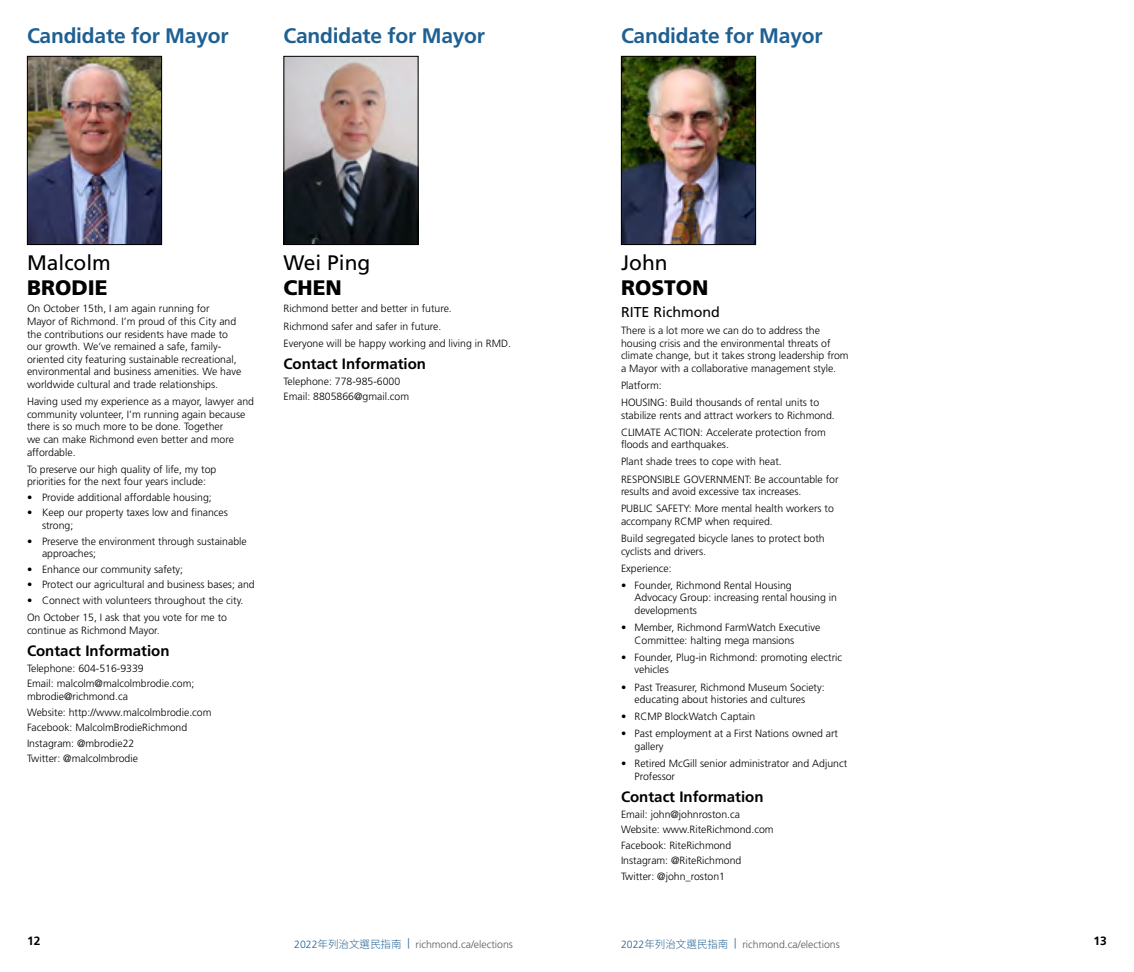
<style>
.page{position:relative;width:1134px;height:972px;background:#fff}
.page>*{position:absolute;margin:0;border:0;box-sizing:border-box;transform-origin:0 0}
.t1{font:700 21px "Frutiger LT Std";letter-spacing:-.01em;color:#1f6092}
.t2{font:21px "Frutiger LT Std";color:#000}
.t3{font:900 21px "Frutiger LT Std";color:#000}
.t4{font:700 15px "Frutiger LT Std";color:#000}
.t5{font:14.25px "Frutiger LT Std";color:#000}
.t6{font:700 12px "Frutiger LT Std";color:#000}
.t7{font:300 10.5px/12.6px "Frutiger LT Std";color:#000}
.t8{font:300 10.5px "Frutiger LT Std";color:#58595b}
.t9{font:300 10.5px "Source Han Sans TW";color:#1f6092}
.s1{color:#1f6092}
.s2{font-family:"Source Han Sans TW";color:#1f6092}
.s3{font-family:"Frutiger LT Std"}
</style>
<div class="page">
<img style="left:29px;top:58px;width:131px;height:185px">
<div style="left:27px;top:56px;width:135px;height:189px;border:1px solid #000"></div>
<img style="left:286px;top:58px;width:130px;height:185px">
<div style="left:284px;top:56px;width:134px;height:189px;border:1px solid #000"></div>
<img style="left:623px;top:58px;width:131px;height:185px">
<div style="left:621px;top:56px;width:135px;height:189px;border:1px solid #000"></div>
<h1 class="t1" style="left:27px;top:23px;width:203px">Candidate for Mayor</h1>
<h1 class="t1" style="left:284px;top:23px;width:203px">Candidate for Mayor</h1>
<h1 class="t2" style="left:27px;top:251px;width:85px">Malcolm</h1>
<h1 class="t3" style="left:27px;top:275px;width:82px">BRODIE</h1>
<p class="t7" style="left:27px;top:303px;width:216px">On October 15th, I am again running for<br>Mayor of Richmond. I’m proud of this City and the contributions our residents have made to our growth. We’ve remained a safe, family&shy;oriented city featuring sustainable recreational, environmental and business amenities. We have worldwide cultural and trade relationships.</p>
<p class="t7" style="left:27px;top:395px;width:229px">Having used my experience as a mayor, lawyer and community volunteer, I’m running again because there is so much more to be done. Together<br>we can make Richmond even better and more affordable.</p>
<p class="t7" style="left:27px;top:463px;width:191px">To preserve our high quality of life, my top priorities for the next four years include:</p>
<p class="t7" style="left:27px;top:491px;width:186px">• Provide additional affordable housing;</p>
<p class="t7" style="left:42px;top:507px;width:187px;text-indent:-15px">• Keep our property taxes low and finances strong;</p>
<p class="t7" style="left:42px;top:535px;width:206px;text-indent:-15px">• Preserve the environment through sustainable approaches;</p>
<p class="t7" style="left:27px;top:563px;width:158px">• Enhance our community safety;</p>
<p class="t7" style="left:27px;top:579px;width:229px">• Protect our agricultural and business bases; and</p>
<p class="t7" style="left:27px;top:592px;width:218px;line-height:17.1px">• Connect with volunteers throughout the city.<br>On October 15, I ask that you vote for me to</p>
<p class="t7" style="left:27px;top:624px;width:134px">continue as Richmond Mayor.</p>
<h2 class="t4" style="left:27px;top:642px;width:144px">Contact Information</h2>
<p class="t7" style="left:27px;top:661px;width:169px;line-height:15.6px">Telephone: 604-516-9339<br>Email: malcolm@malcolmbrodie.com;</p>
<p class="t7" style="left:27px;top:689px;width:186px;line-height:15.6px">mbrodie@richmond.ca<br>Website: http://www.malcolmbrodie.com<br>Facebook: MalcolmBrodieRichmond<br>Instagram: @mbrodie22<br>Twitter: @malcolmbrodie</p>
<h1 class="t2" style="left:284px;top:251px;width:88px">Wei Ping</h1>
<h1 class="t3" style="left:284px;top:275px;width:60px">CHEN</h1>
<p class="t7" style="left:284px;top:300px;width:229px;line-height:17.1px">Richmond better and better in future.<br>Richmond safer and safer in future.<br>Everyone will be happy working and living in RMD.</p>
<h2 class="t4" style="left:284px;top:355px;width:144px">Contact Information</h2>
<p class="t7" style="left:284px;top:373px;width:127px;line-height:15.6px">Telephone: 778-985-6000<br>Email: 8805866@gmail.com</p>
<h1 class="t1" style="left:621px;top:23px;width:203px">Candidate for Mayor</h1>
<h1 class="t2" style="left:621px;top:251px;width:48px">John</h1>
<h1 class="t3" style="left:621px;top:275px;width:89px">ROSTON</h1>
<h3 class="t5" style="left:621px;top:304px;width:100px">RITE Richmond</h3>
<p class="t7" style="left:621px;top:324px;width:229px">There is a lot more we can do to address the housing crisis and the environmental threats of climate change, but it takes strong leadership from a Mayor with a collaborative management style.</p>
<p class="t7" style="left:621px;top:377px;width:200px;line-height:17.1px">Platform:<br>HOUSING: Build thousands of rental units to</p>
<p class="t7" style="left:621px;top:407px;width:215px;line-height:17.1px">stabilize rents and attract workers to Richmond.<br>CLIMATE ACTION: Accelerate protection from</p>
<p class="t7" style="left:621px;top:436px;width:219px;line-height:17.1px">floods and earthquakes.<br>Plant shade trees to cope with heat.<br>RESPONSIBLE GOVERNMENT: Be accountable for</p>
<p class="t7" style="left:621px;top:483px;width:214px;line-height:17.1px">results and avoid excessive tax increases.<br>PUBLIC SAFETY: More mental health workers to</p>
<p class="t7" style="left:621px;top:513px;width:205px;line-height:17.1px">accompany RCMP when required.<br>Build segregated bicycle lanes to protect both</p>
<p class="t7" style="left:621px;top:543px;width:87px;line-height:17.1px">cyclists and drivers.<br>Experience:</p>
<p class="t7" style="left:635px;top:579px;width:204px;text-indent:-14px">• Founder, Richmond Rental Housing<br>Advocacy Group: increasing rental housing in developments</p>
<p class="t7" style="left:635px;top:621px;width:187px;text-indent:-14px">• Member, Richmond FarmWatch Executive<br>Committee: halting mega mansions</p>
<p class="t7" style="left:635px;top:651px;width:209px;text-indent:-14px">• Founder, Plug-in Richmond: promoting electric vehicles</p>
<p class="t7" style="left:621px;top:681px;width:205px;text-align:center">• Past Treasurer, Richmond Museum Society: educating about histories and cultures</p>
<p class="t7" style="left:621px;top:710px;width:136px">• RCMP BlockWatch Captain</p>
<p class="t7" style="left:635px;top:728px;width:205px;text-indent:-14px">• Past employment at a First Nations owned art gallery</p>
<p class="t7" style="left:635px;top:757px;width:214px;text-indent:-14px">• Retired McGill senior administrator and Adjunct<br>Professor</p>
<h2 class="t4" style="left:621px;top:788px;width:144px">Contact Information</h2>
<p class="t7" style="left:621px;top:806px;width:154px;line-height:15.6px">Email: john@johnroston.ca<br>Website: www.RiteRichmond.com<br>Facebook: RiteRichmond<br>Instagram: @RiteRichmond<br>Twitter: @john_roston1</p>
<p class="t6" style="left:27px;top:934px;width:15px">12</p>
<p class="t8" style="left:734px;top:938px;width:107px"><span class="s1">|</span> richmond.ca/elections</p>
<p class="t6" style="left:1094px;top:934px;width:15px">13</p>
<p class="t8" style="left:294px;top:938px;width:220px"><span class="s1">2022</span><span class="s2">年列治文選民指南</span> <span class="s1">|</span> richmond.ca/elections</p>
<p class="t9" style="left:621px;top:938px;width:109px"><span class="s3">2022</span>年列治文選民指南</p>
</div>
